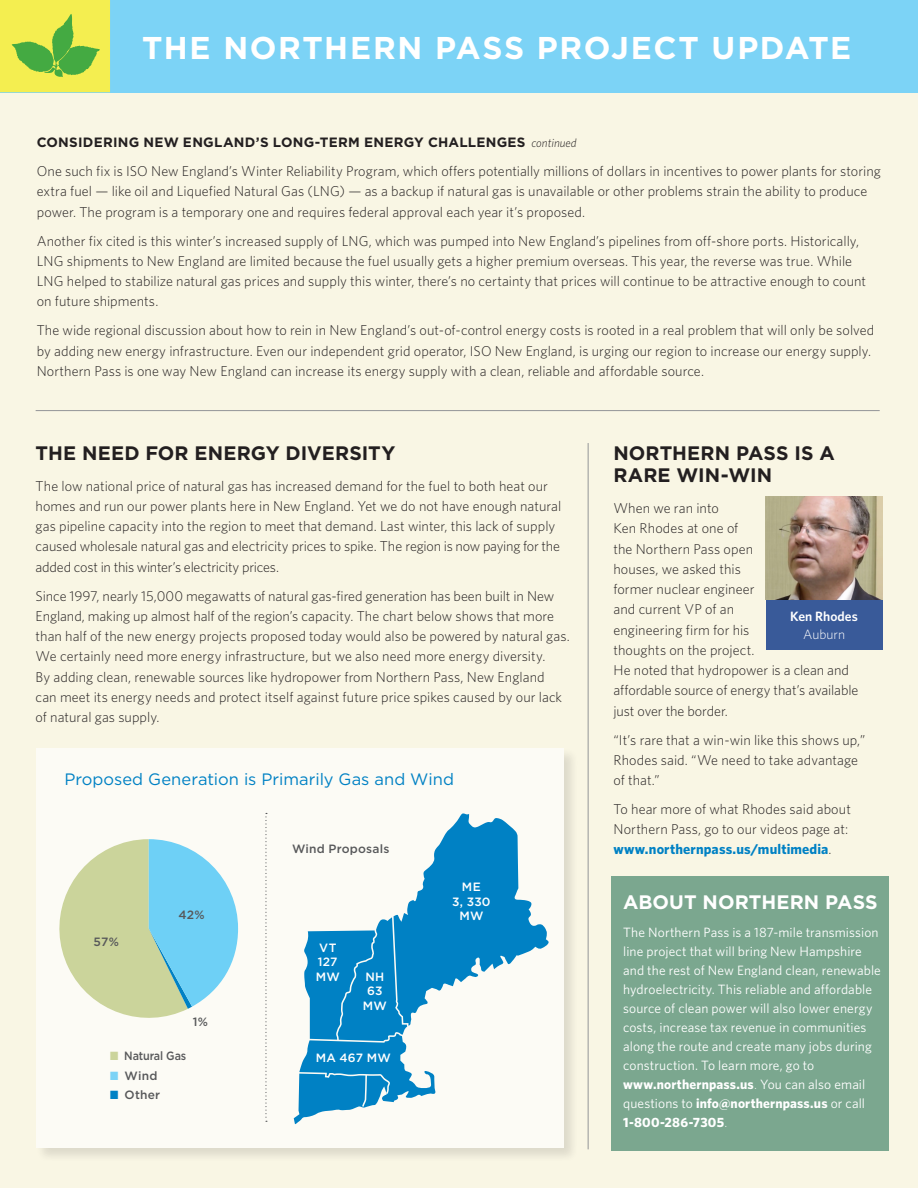
<style>
.page{position:relative;width:918px;height:1188px;background:#fff}
.page>*{position:absolute;margin:0;border:0;box-sizing:border-box;transform-origin:0 0}
.Body{font:700 31.5px "Gotham";letter-spacing:.05em;color:#fff}
.Green_subhead{font:700 19.5px/22.5px "Gotham";letter-spacing:.005em;color:#231f20}
.MAIN_BODY{font:700 19.5px "Gotham";letter-spacing:.005em;color:#fff}
.Question_Header{font:16.5px "Gotham";color:#0081c4}
.MAIN_BODY-2{font:300 14.25px/20.2px "Whitney";color:#231f20}
.MAIN_BODY-3{font:13.5px/19px "Whitney";letter-spacing:.01em;color:#fff}
.MAIN_BODY-4{font:700 13.5px "Gotham";letter-spacing:.02em;color:#231f20}
.MAIN_BODY-5{font:600 13.5px/18px "Whitney";color:#fff;text-align:center}
.Question_Header-2{font:500 12px/14.4px "Gotham";letter-spacing:.015em;color:#fff;text-align:center}
.Question_Header-3{font:500 12px "Gotham";letter-spacing:.015em;color:#57585a}
.Green_subhead-2{font:500 12px "Gotham";letter-spacing:-.01em;color:#57585a;scale:.9 1}
.Green_subhead-3{font:500 12px "Gotham";letter-spacing:-.01em;color:#57585a}
.s1{font-family:"Whitney";font-weight:300;font-style:italic;font-size:12px}
.s2{color:#cbd49b}
.s3{color:#7cd3f6}
.s4{color:#0081c4}
.s5{font-weight:700;color:#0081c4}
.s6{font-weight:300}
.s7{font-weight:700}
</style>
<div class="page">
<div style="left:0;top:92px;width:918px;height:1096px;background:#f9f6e4"></div>
<div style="left:0;top:0;width:918px;height:92px;background:#7cd3f6"></div>
<hr style="left:36px;top:410px;width:844px;height:1px;background:#939598">
<img style="left:766px;top:496px;width:116px;height:104px">
<div style="left:766px;top:600px;width:116px;height:50px;background:#395a99"></div>
<div style="left:35px;top:747px;width:544px;height:417px;background:#231f20;opacity:.2"></div>
<div style="left:37px;top:749px;width:527px;height:399px;background:#fcfbf5"></div>
<svg style="left:59px;top:839px;width:179px;height:179px"></svg>
<svg style="left:294px;top:813px;width:255px;height:311px"></svg>
<div style="left:611px;top:876px;width:278px;height:274px;background:#7ba78f"></div>
<hr style="left:588px;top:443px;width:1px;height:706px;background:#939598">
<svg style="left:265px;top:813px;width:2px;height:309px"></svg>
<svg style="left:0;top:0;width:110px;height:92px;background:#cbde4c"></svg>
<p class="Body" style="left:142px;top:29px;width:711px">THE NORTHERN PASS PROJECT UPDATE</p>
<p class="MAIN_BODY-4" style="left:37px;top:134px;width:541px">CONSIDERING NEW ENGLAND’S LONG-TERM ENERGY CHALLENGES <span class="s1">continued</span></p>
<p class="MAIN_BODY-2" style="left:37px;top:161px;width:846px">One such fix is ISO New England’s Winter Reliability Program, which offers potentially millions of dollars in incentives to power plants for storing extra fuel — like oil and Liquefied Natural Gas (LNG) — as a backup if natural gas is unavailable or other problems strain the ability to produce power. The program is a temporary one and requires federal approval each year it’s proposed.</p>
<p class="MAIN_BODY-2" style="left:37px;top:230px;width:831px">Another fix cited is this winter’s increased supply of LNG, which was pumped into New England’s pipelines from off-shore ports. Historically, LNG shipments to New England are limited because the fuel usually gets a higher premium overseas. This year, the reverse was true. While LNG helped to stabilize natural gas prices and supply this winter, there’s no certainty that prices will continue to be attractive enough to count on future shipments.</p>
<p class="MAIN_BODY-2" style="left:37px;top:320px;width:839px">The wide regional discussion about how to rein in New England’s out-of-control energy costs is rooted in a real problem that will only be solved by adding new energy infrastructure. Even our independent grid operator, ISO New England, is urging our region to increase our energy supply.<br>Northern Pass is one way New England can increase its energy supply with a clean, reliable and affordable source.</p>
<p class="Green_subhead" style="left:36px;top:441px;width:361px">THE NEED FOR ENERGY DIVERSITY</p>
<p class="MAIN_BODY-2" style="left:36px;top:475px;width:527px">The low national price of natural gas has increased demand for the fuel to both heat our homes and run our power plants here in New England. Yet we do not have enough natural gas pipeline capacity into the region to meet that demand. Last winter, this lack of supply caused wholesale natural gas and electricity prices to spike. The region is now paying for the added cost in this winter’s electricity prices.</p>
<p class="MAIN_BODY-2" style="left:36px;top:585px;width:536px">Since 1997, nearly 15,000 megawatts of natural gas-fired generation has been built in New England, making up almost half of the region’s capacity. The chart below shows that more than half of the new energy projects proposed today would also be powered by natural gas.<br>We certainly need more energy infrastructure, but we also need more energy diversity.<br>By adding clean, renewable sources like hydropower from Northern Pass, New England<br>can meet its energy needs and protect itself against future price spikes caused by our lack of natural gas supply.</p>
<p class="Question_Header" style="left:64px;top:769px;width:391px">Proposed Generation is Primarily Gas and Wind</p>
<p class="Question_Header-3" style="left:94px;top:935px;width:27px">57%</p>
<p class="Question_Header-3" style="left:179px;top:908px;width:28px">42%</p>
<p class="Question_Header-3" style="left:193px;top:1014px;width:17px">1%</p>
<p class="Green_subhead-2" style="left:110px;top:1048px;width:86px"><span class="s2">■</span> Natural Gas</p>
<p class="Green_subhead-3" style="left:110px;top:1068px;width:49px"><span class="s3">■</span> Wind</p>
<p class="Question_Header-3" style="left:110px;top:1087px;width:52px"><span class="s4">■</span> Other</p>
<p class="Question_Header-3" style="left:292px;top:842px;width:99px">Wind Proposals</p>
<p class="Question_Header-2" style="left:319px;top:940px;width:19px">VT</p>
<p class="Question_Header-2" style="left:316px;top:955px;width:25px;text-align:left">127<br>MW</p>
<p class="Question_Header-2" style="left:365px;top:970px;width:20px">NH</p>
<p class="Question_Header-2" style="left:363px;top:984px;width:25px">63<br>MW</p>
<p class="Question_Header-2" style="left:316px;top:1051px;width:76px">MA 467 MW</p>
<p class="Question_Header-2" style="left:462px;top:880px;width:20px">ME</p>
<p class="Question_Header-2" style="left:452px;top:894px;width:40px">3, 330<br>MW</p>
<p class="Green_subhead" style="left:613px;top:441px;width:223px">NORTHERN PASS IS A<br>RARE WIN-WIN</p>
<p class="MAIN_BODY-2" style="left:613px;top:498px;width:247px">When we ran into<br>Ken Rhodes at one of<br>the Northern Pass open<br>houses, we asked this<br>former nuclear engineer<br>and current VP of an<br>engineering firm for his<br>thoughts on the project.<br>He noted that hydropower is a clean and affordable source of energy that’s available just over the border.</p>
<p class="MAIN_BODY-2" style="left:613px;top:729px;width:253px">“It’s rare that a win-win like this shows up,”<br>Rhodes said. “We need to take advantage of that.”</p>
<p class="MAIN_BODY-2" style="left:613px;top:798px;width:239px">To hear more of what Rhodes said about<br>Northern Pass, go to our videos page at: <span class="s5">www.northernpass.us/multimedia</span>.</p>
<p class="MAIN_BODY-5" style="left:790px;top:607px;width:69px">Ken Rhodes<br><span class="s6">Auburn</span></p>
<p class="MAIN_BODY" style="left:623px;top:890px;width:256px">ABOUT NORTHERN PASS</p>
<p class="MAIN_BODY-3" style="left:623px;top:922px;width:259px">The Northern Pass is a 187-mile transmission line project that will bring New Hampshire and the rest of New England clean, renewable hydroelectricity. This reliable and affordable source of clean power will also lower energy costs, increase tax revenue in communities along the route and create many jobs during construction. To learn more, go to <span class="s7">www.northernpass.us</span><span class="s6">.</span> You can also email questions to <span class="s7">info@northernpass.us</span> or call <span class="s7">1-800-286-7305</span><span class="s6">.</span></p>
</div>
